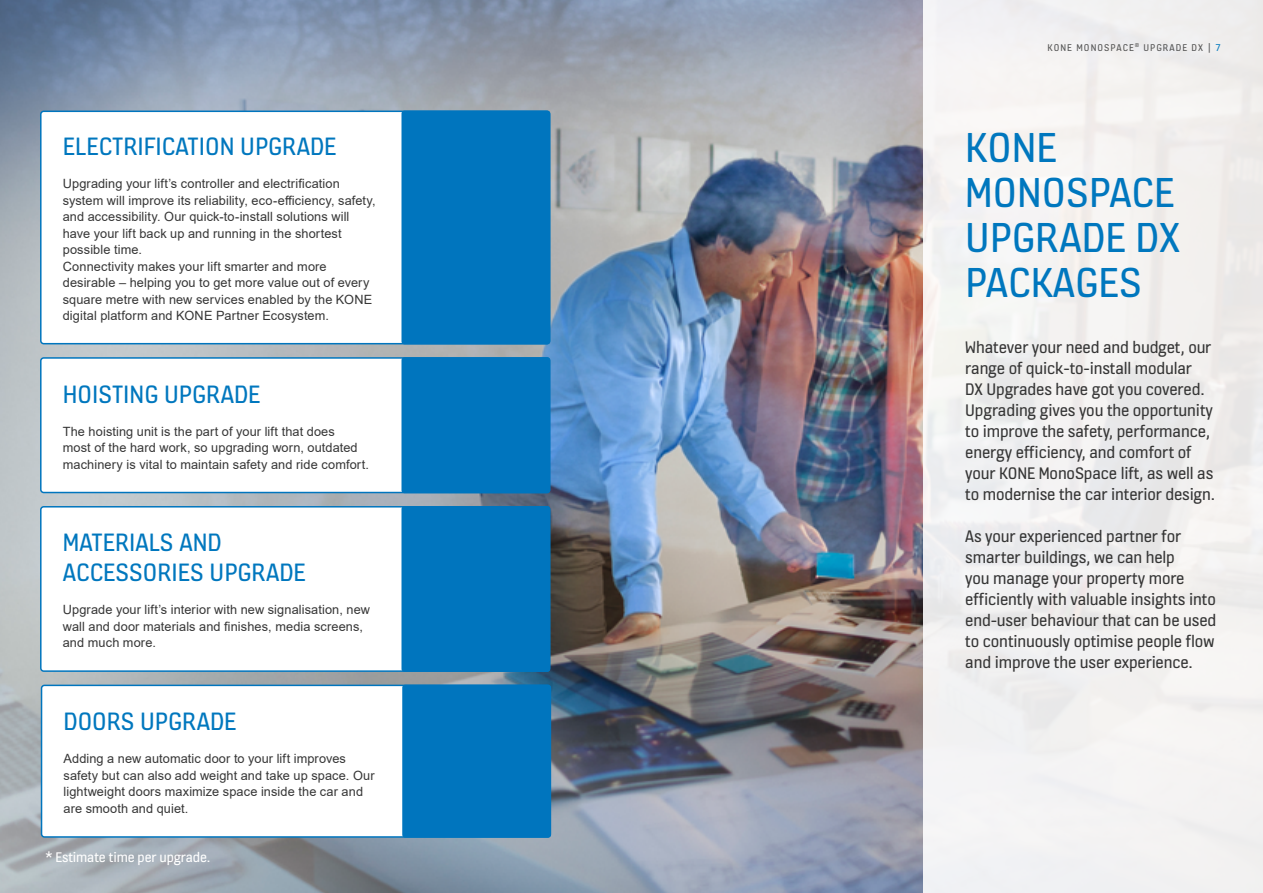
<style>
.page{position:relative;width:1263px;height:893px;background:#fff}
.page>*{position:absolute;margin:0;border:0;box-sizing:border-box;transform-origin:0 0}
.t1{font:45px/45px "KONE Information";color:#0077be}
.t2{font:27px/30px "KONE Information";color:#0077be}
.t3{font:18px/21px "KONE Information";letter-spacing:-.01em;color:#363636}
.t4{font:15px "KONE Information";letter-spacing:-.01em;color:#fff}
.t5{font:12.75px/16.5px "Arial";letter-spacing:.01em;color:#363636}
.t6{font:10.5px "KONE Information v 13";letter-spacing:.1em;color:#555}
.s1{color:#0077be}
</style>
<div class="page">
<img style="left:0;top:0;width:923px;height:893px">
<div style="left:923px;top:0;width:340px;height:893px;background:#f3f1f1"></div>
<div style="left:41px;top:111px;width:509px;height:233px;background:#fff;border-radius:3px"></div>
<div style="left:40px;top:111px;width:510px;height:233px;border:2px solid #0075be;border-radius:3px"></div>
<div style="left:401px;top:111px;width:149px;height:233px;background:#0075be;border-radius:3px"></div>
<div style="left:41px;top:358px;width:509px;height:134px;background:#fff;border-radius:3px"></div>
<div style="left:40px;top:357px;width:510px;height:136px;border:2px solid #0075be;border-radius:3px"></div>
<div style="left:401px;top:357px;width:149px;height:136px;background:#0075be;border-radius:3px"></div>
<div style="left:41px;top:507px;width:509px;height:164px;background:#fff;border-radius:3px"></div>
<div style="left:40px;top:506px;width:510px;height:166px;border:2px solid #0075be;border-radius:3px"></div>
<div style="left:401px;top:506px;width:149px;height:166px;background:#0075be;border-radius:3px"></div>
<div style="left:42px;top:685px;width:508px;height:152px;background:#fff;border-radius:3px"></div>
<div style="left:41px;top:685px;width:510px;height:153px;border:2px solid #0075be;border-radius:3px"></div>
<div style="left:402px;top:685px;width:149px;height:153px;background:#0075be;border-radius:3px"></div>
<h2 class="t2" style="left:63px;top:130px;width:275px">ELECTRIFICATION UPGRADE</h2>
<p class="t5" style="left:63px;top:175px;width:314px">Upgrading your lift’s controller and electrification system will improve its reliability, eco-efficiency, safety, and accessibility. Our quick-to-install solutions will have your lift back up and running in the shortest possible time.<br>Connectivity makes your lift smarter and more desirable – helping you to get more value out of every square metre with new services enabled by the KONE digital platform and KONE Partner Ecosystem.</p>
<h2 class="t2" style="left:63px;top:378px;width:199px">HOISTING UPGRADE</h2>
<p class="t5" style="left:63px;top:423px;width:308px">The hoisting unit is the part of your lift that does<br>most of the hard work, so upgrading worn, outdated machinery is vital to maintain safety and ride comfort.</p>
<h2 class="t2" style="left:63px;top:526px;width:245px">MATERIALS AND<br>ACCESSORIES UPGRADE</h2>
<p class="t5" style="left:63px;top:601px;width:309px">Upgrade your lift’s interior with new signalisation, new wall and door materials and finishes, media screens, and much more.</p>
<h2 class="t2" style="left:64px;top:705px;width:174px">DOORS UPGRADE</h2>
<p class="t5" style="left:64px;top:750px;width:313px">Adding a new automatic door to your lift improves safety but can also add weight and take up space. Our lightweight doors maximize space inside the car and are smooth and quiet.</p>
<p class="t4" style="left:45px;top:847px;width:167px">* Estimate time per upgrade.</p>
<p class="t6" style="left:1047px;top:40px;width:174px">KONE MONOSPACE<sup>®</sup> UPGRADE DX | <span class="s1">7</span></p>
<h1 class="t1" style="left:965px;top:123px;width:217px">KONE<br>MONOSPACE<br>UPGRADE DX<br>PACKAGES</h1>
<p class="t3" style="left:965px;top:336px;width:251px">Whatever your need and budget, our range of quick-to-install modular<br>DX Upgrades have got you covered.<br>Upgrading gives you the opportunity to improve the safety, performance, energy efficiency, and comfort of your KONE MonoSpace lift, as well as to modernise the car interior design.</p>
<p class="t3" style="left:965px;top:525px;width:253px">As your experienced partner for smarter buildings, we can help<br>you manage your property more efficiently with valuable insights into end-user behaviour that can be used to continuously optimise people flow and improve the user experience.</p>
</div>
